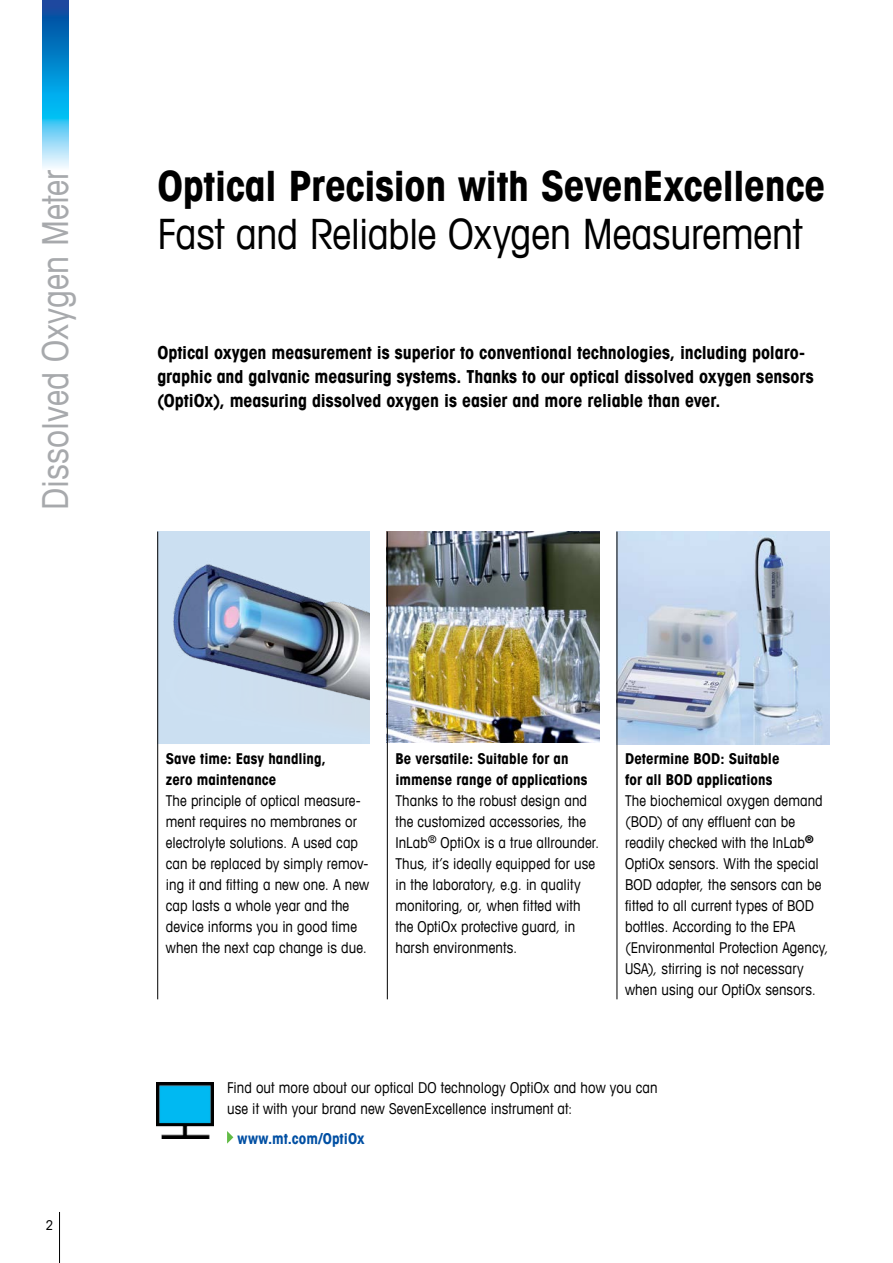
<style>
.page{position:relative;width:893px;height:1263px;background:#fff}
.page>*{position:absolute;margin:0;border:0;box-sizing:border-box;transform-origin:0 0}
.t1{font:700 condensed 42px "Avant Garde Com";letter-spacing:-.01em;color:#000}
.t2{font:condensed 42px "Avant Garde Com";letter-spacing:-.01em;color:#000}
.t3{font:condensed 36px "Avant Garde Com";color:#a7a9ac}
.t4{font:700 condensed 18px/24px "Avant Garde Com";letter-spacing:-.005em;color:#000}
.t5{font:condensed 15px/21px "Avant Garde Com";letter-spacing:.005em;color:#000}
.t6{font:700 condensed 15px/21px "Avant Garde Com";color:#000}
.t7{font:700 condensed 15px "Avant Garde Com";letter-spacing:.005em;color:#004fa3}
.t8{font:condensed 13.5px "Avant Garde Com";color:#000}
</style>
<div class="page">
<img style="left:43px;top:0;width:25px;height:168px">
<img style="left:158px;top:531px;width:212px;height:213px">
<img style="left:388px;top:531px;width:212px;height:211px">
<img style="left:618px;top:531px;width:211px;height:213px">
<img style="left:157px;top:1082px;width:57px;height:56px">
<hr style="left:59px;top:1212px;width:1px;height:51px;background:#000">
<svg style="left:227px;top:1131px;width:6px;height:12px"></svg>
<hr style="left:157px;top:531px;width:1px;height:468px;background:#000">
<hr style="left:387px;top:531px;width:1px;height:468px;background:#000">
<hr style="left:617px;top:531px;width:1px;height:468px;background:#000">
<h2 class="t3" style="left:33px;top:510px;width:341px;rotate:-90deg">Dissolved Oxygen Meter</h2>
<h1 class="t1" style="left:157px;top:158px;width:669px">Optical Precision with SevenExcellence</h1>
<h1 class="t2" style="left:157px;top:207px;width:646px">Fast and Reliable Oxygen Measurement</h1>
<p class="t4" style="left:157px;top:340px;width:658px">Optical oxygen measurement is superior to conventional technologies, including polaro&shy;graphic and galvanic measuring systems. Thanks to our optical dissolved oxygen sensors (OptiOx), measuring dissolved oxygen is easier and more reliable than ever.</p>
<p class="t6" style="left:166px;top:747px;width:162px">Save time: Easy handling, zero maintenance</p>
<p class="t5" style="left:166px;top:789px;width:205px">The principle of optical measure&shy;ment requires no membranes or electrolyte solutions. A used cap can be replaced by simply remov&shy;ing it and fitting a new one. A new cap lasts a whole year and the device informs you in good time when the next cap change is due.</p>
<p class="t6" style="left:395px;top:747px;width:194px">Be versatile: Suitable for an immense range of applications</p>
<p class="t5" style="left:395px;top:789px;width:205px">Thanks to the robust design and the customized accessories, the<br>InLab<sup>®</sup> OptiOx is a true allrounder.<br>Thus, it’s ideally equipped for use in the laboratory, e.g. in quality monitoring, or, when fitted with the OptiOx protective guard, in harsh environments.</p>
<p class="t6" style="left:625px;top:747px;width:156px">Determine BOD: Suitable for all BOD applications</p>
<p class="t5" style="left:625px;top:789px;width:205px">The biochemical oxygen demand (BOD) of any effluent can be readily checked with the InLab<sup>®<br></sup>OptiOx sensors. With the special<br>BOD adapter, the sensors can be fitted to all current types of BOD bottles. According to the EPA (Environmental Protection Agency,<br>USA), stirring is not necessary when using our OptiOx sensors.</p>
<p class="t8" style="left:46px;top:1217px;width:9px">2</p>
<p class="t5" style="left:227px;top:1077px;width:432px">Find out more about our optical DO technology OptiOx and how you can use it with your brand new SevenExcellence instrument at:</p>
<p class="t7" style="left:238px;top:1128px;width:129px">www.mt.com/OptiOx</p>
</div>
